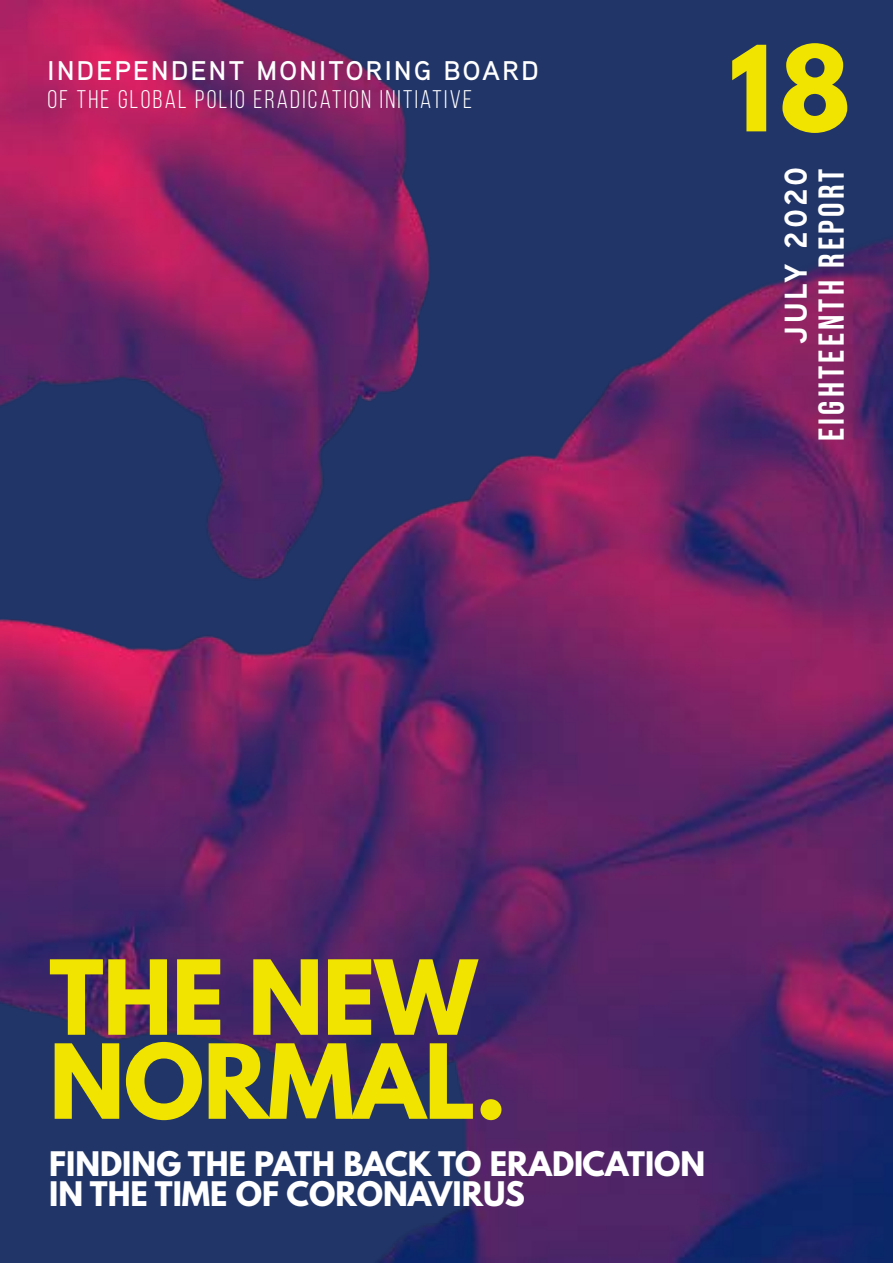
<style>
.page{position:relative;width:893px;height:1263px;background:#fff}
.page>*{position:absolute;margin:0;border:0;box-sizing:border-box;transform-origin:0 0}
.t1{font:700 105px "League Spartan";color:#f0e400}
.t2{font:700 91.5px/84px "League Spartan";letter-spacing:-.01em;color:#f0e400}
.t3{font:700 36px "Bebas Neue Pro";letter-spacing:.09em;color:#fff}
.t4{font:700 31.5px "Aaux Next";letter-spacing:.09em;color:#fff}
.t5{font:700 30px/30px "League Spartan";color:#fff}
.t6{font:600 27px "Aaux Next";letter-spacing:.09em;color:#fff}
.t7{font:25.5px "Bebas Neue";letter-spacing:.09em;color:#fff}
</style>
<div class="page">
<img style="left:0;top:0;width:893px;height:1263px">
<p class="t6" style="left:48px;top:52px;width:493px">INDEPENDENT MONITORING BOARD</p>
<p class="t7" style="left:48px;top:85px;width:426px">OF THE GLOBAL POLIO ERADICATION INITIATIVE</p>
<p class="t1" style="left:729px;top:7px;width:123px">18</p>
<p class="t4" style="left:774px;top:344px;width:179px;rotate:-90deg">JULY 2020</p>
<p class="t3" style="left:811px;top:441px;width:274px;rotate:-90deg">EIGHTEENTH REPORT</p>
<p class="t2" style="left:49px;top:954px;width:459px">THE NEW<br>NORMAL.</p>
<p class="t5" style="left:49px;top:1149px;width:658px">FINDING THE PATH BACK TO ERADICATION<br>IN THE TIME OF CORONAVIRUS</p>
</div>
